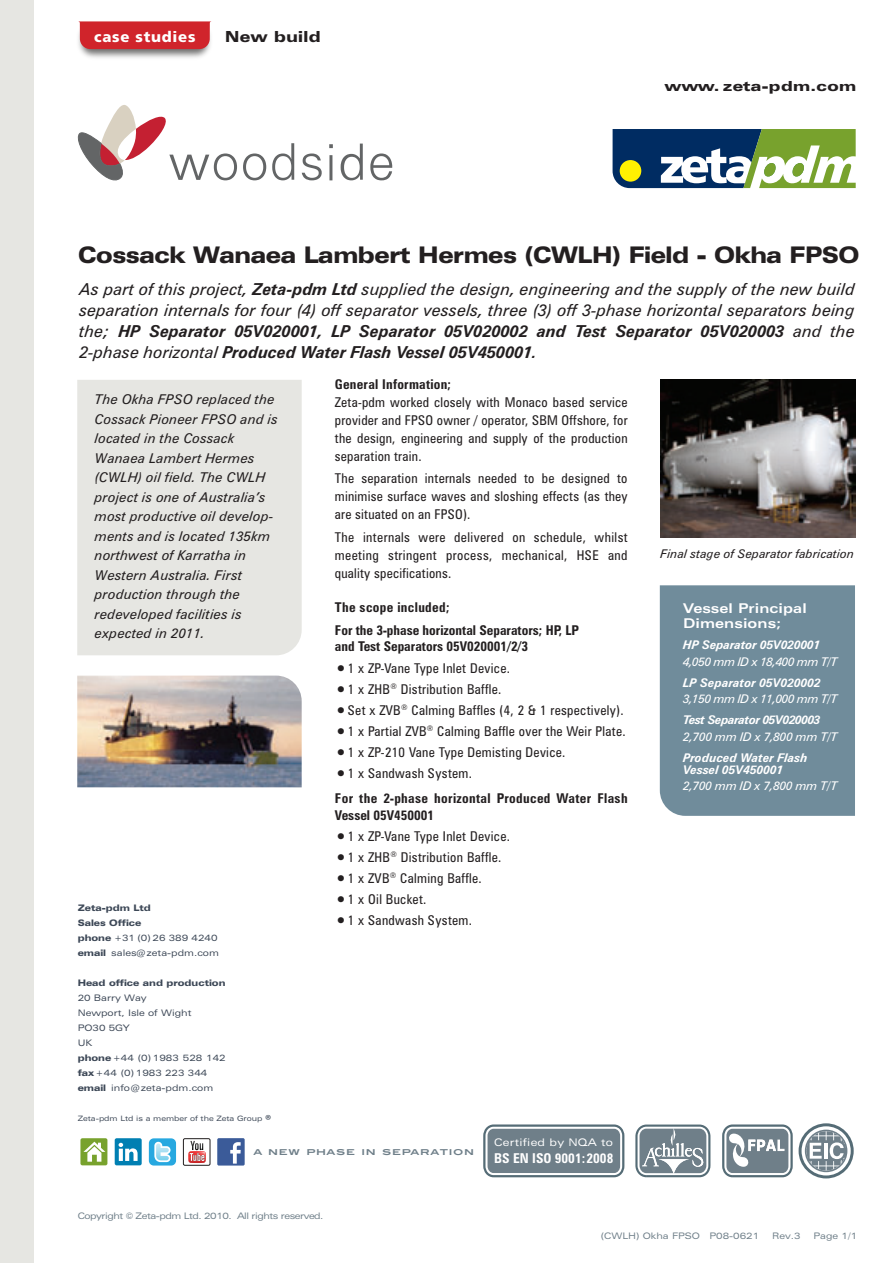
<style>
.page{position:relative;width:893px;height:1263px;background:#fff}
.page>*{position:absolute;margin:0;border:0;box-sizing:border-box;transform-origin:0 0}
.t1{font:900 expanded 22.95px "Zurich BT";letter-spacing:-.02em;color:#231f20;scale:.96 1}
.t2{font:italic 16.5px/21px "Zurich BT";letter-spacing:-.005em;color:#231f20;text-align:justify}
.t3{font:900 expanded 15.3px "Zurich BT";letter-spacing:.025em;color:#231f20}
.t4{font:900 14.85px "Frutiger LT";letter-spacing:.05em;color:#fff}
.t5{font:900 expanded 13.95px "Zurich BT";letter-spacing:.025em;color:#231f20;scale:1.08 1}
.t6{font:700 condensed 13.65px "Zurich BT";color:#fff}
.t7{font:condensed 13.5px/18px "Zurich BT";letter-spacing:.025em;color:#231f20;text-align:justify}
.t8{font:italic 13.5px/19.5px "Zurich BT";letter-spacing:.005em;color:#231f20}
.t9{font:700 condensed 13.5px/22.5px "Zurich BT";color:#231f20}
.t10{font:700 condensed 13.5px/25.5px "Zurich BT";letter-spacing:.025em;color:#231f20}
.t11{font:700 expanded 13.5px/15px "Zurich BT";letter-spacing:.005em;color:#fff}
.t12{font:700 condensed 13.5px "Zurich BT";letter-spacing:.02em;color:#231f20}
.t13{font:italic 700 12px/12px "Zurich BT";color:#fff}
.t14{font:italic 12px "Zurich BT";letter-spacing:-.04em;color:#fff}
.t15{font:italic 12px "Zurich BT";letter-spacing:-.005em;color:#231f20}
.t16{font:italic 700 12px "Zurich BT";letter-spacing:-.035em;color:#fff}
.t17{font:italic 12px "Zurich BT";letter-spacing:-.015em;color:#fff}
.t18{font:italic 12px "Zurich BT";letter-spacing:-.02em;color:#fff}
.t19{font:expanded 10.5px "Zurich BT";letter-spacing:.03em;color:#fff}
.t20{font:expanded 9px/15px "Zurich BT";color:#3d4857}
.t21{font:expanded 9px "Zurich BT";letter-spacing:-.045em;color:#6f7f89}
.t22{font:900 expanded 9px "Zurich BT";color:#3d4857}
.t23{font:expanded 9px "Zurich BT";color:#6f7f89}
.t24{font:700 8.1px "Blair ITC";letter-spacing:.075em;color:#6f7f89;scale:1.11 1}
.t25{font:expanded 7.35px "Zurich BT";color:#3d4857}
.s1{font-weight:700}
.s2{font-weight:700;font-size:21px}
.s3{font-size:21px}
.s4{font-weight:400}
.s5{font-weight:900}
.s6{font-family:"Myriad Pro";font-stretch:normal;font-size:14.85px}
</style>
<div class="page">
<div style="left:0;top:0;width:33px;height:1263px;background:#e6e6e2"></div>
<svg style="left:613px;top:129px;width:243px;height:59px"></svg>
<img style="left:33px;top:0;width:176px;height:108px">
<svg style="left:78px;top:21px;width:133px;height:28px;background:#d12e34"></svg>
<img style="left:660px;top:380px;width:195px;height:158px">
<div style="left:77px;top:380px;width:225px;height:275px;background:#e6e6e2"></div>
<img style="left:77px;top:676px;width:225px;height:111px">
<div style="left:660px;top:585px;width:195px;height:231px;background:#708c9b"></div>
<svg style="left:243px;top:153px;width:23px;height:27px"></svg>
<svg style="left:272px;top:143px;width:22px;height:37px"></svg>
<svg style="left:302px;top:153px;width:20px;height:27px"></svg>
<hr style="left:329px;top:155px;width:3px;height:25px;background:#636566">
<svg style="left:329px;top:144px;width:4px;height:4px"></svg>
<svg style="left:341px;top:144px;width:22px;height:36px"></svg>
<svg style="left:370px;top:153px;width:22px;height:27px"></svg>
<svg style="left:75px;top:104px;width:162px;height:77px"></svg>
<svg style="left:722px;top:1123px;width:132px;height:56px"></svg>
<svg style="left:635px;top:1124px;width:75px;height:53px"></svg>
<svg style="left:483px;top:1124px;width:141px;height:53px"></svg>
<div style="left:488px;top:1129px;width:132px;height:44px;background:#6f7f89;border-radius:6px"></div>
<div style="left:115px;top:1138px;width:27px;height:27px;background:#007fb2;border-radius:2px"></div>
<svg style="left:119px;top:1143px;width:19px;height:18px"></svg>
<div style="left:149px;top:1138px;width:27px;height:27px;background:#27a8e0;border-radius:5px"></div>
<svg style="left:154px;top:1142px;width:17px;height:20px"></svg>
<div style="left:217px;top:1138px;width:28px;height:27px;background:#3b5b99;border-radius:2px"></div>
<svg style="left:230px;top:1142px;width:11px;height:21px"></svg>
<div style="left:183px;top:1138px;width:27px;height:28px;border:1px solid #211e1e;border-radius:2px"></div>
<svg style="left:188px;top:1141px;width:18px;height:22px"></svg>
<div style="left:80px;top:1138px;width:27px;height:27px;background:#78a22d;border-radius:2px"></div>
<svg style="left:83px;top:1142px;width:22px;height:20px"></svg>
<p class="t4" style="left:94px;top:28px;width:103px">case studies</p>
<p class="t3" style="left:225px;top:28px;width:97px">New build</p>
<p class="t5" style="left:665px;top:78px;width:179px">www. zeta-pdm.com</p>
<h1 class="t1" style="left:78px;top:241px;width:815px">Cossack Wanaea Lambert Hermes (CWLH) Field - Okha FPSO</h1>
<p class="t2" style="left:80px;top:278px;width:777px">As part of this project, <span class="s1">Zeta-pdm Ltd</span> supplied the design, engineering and the supply of the new build separation internals for four (4) off separator vessels, three (3) off 3-phase horizontal separators being the; <span class="s1">HP Separator 05V020001, LP Separator 05V020002 and Test Separator 05V020003</span> and the 2-phase horizontal <span class="s1">Produced Water Flash Vessel 05V450001.</span></p>
<p class="t12" style="left:335px;top:376px;width:118px">General Information;</p>
<p class="t7" style="left:335px;top:393px;width:294px">Zeta-pdm worked closely with Monaco based service provider and FPSO owner / operator, SBM Offshore, for the design, engineering and supply of the production separation train.</p>
<p class="t7" style="left:335px;top:470px;width:294px">The separation internals needed to be designed to minimise surface waves and sloshing effects (as they are situated on an FPSO).</p>
<p class="t7" style="left:335px;top:528px;width:294px">The internals were delivered on schedule, whilst meeting stringent process, mechanical, HSE and quality specifications.</p>
<p class="t9" style="left:335px;top:596px;width:246px">The scope included;<br>For the 3-phase horizontal Separators; HP, LP</p>
<p class="t9" style="left:335px;top:635px;width:195px">and Test Separators 05V020001/2/3</p>
<p class="t7" style="left:335px;top:659px;width:177px"><span class="s2">•</span>1 x ZP-Vane Type Inlet Device.</p>
<p class="t7" style="left:335px;top:680px;width:168px"><span class="s2">•</span>1 x ZHB<sup>®</sup> Distribution Baffle.</p>
<p class="t7" style="left:335px;top:701px;width:290px"><span class="s2">•</span>Set x ZVB<sup>®</sup> Calming Baffles (4, 2 &amp; 1 respectively).</p>
<p class="t7" style="left:335px;top:722px;width:292px"><span class="s2">•</span>1 x Partial ZVB<sup>®</sup> Calming Baffle over the Weir Plate.</p>
<p class="t7" style="left:335px;top:743px;width:232px"><span class="s2">•</span>1 x ZP-210 Vane Type Demisting Device.</p>
<p class="t10" style="left:335px;top:760px;width:294px"><span class="s3">•</span><span class="s4">1 x Sandwash System.<br></span>For the 2-phase horizontal Produced Water Flash</p>
<p class="t9" style="left:335px;top:803px;width:101px">Vessel 05V450001</p>
<p class="t7" style="left:335px;top:827px;width:177px"><span class="s2">•</span>1 x ZP-Vane Type Inlet Device.</p>
<p class="t7" style="left:335px;top:848px;width:168px"><span class="s2">•</span>1 x ZHB<sup>®</sup> Distribution Baffle.</p>
<p class="t7" style="left:335px;top:869px;width:148px"><span class="s2">•</span>1 x ZVB<sup>®</sup> Calming Baffle.</p>
<p class="t7" style="left:335px;top:890px;width:93px"><span class="s2">•</span>1 x Oil Bucket.</p>
<p class="t7" style="left:335px;top:911px;width:139px"><span class="s2">•</span>1 x Sandwash System.</p>
<p class="t8" style="left:95px;top:390px;width:185px">The Okha FPSO replaced the<br>Cossack Pioneer FPSO and is located in the Cossack<br>Wanaea Lambert Hermes (CWLH) oil field. The CWLH project is one of Australia’s most productive oil develop&shy;ments and is located 135km northwest of Karratha in<br>Western Australia. First production through the redeveloped facilities is expected in 2011.</p>
<p class="t20" style="left:78px;top:901px;width:143px"><span class="s5">Zeta-pdm Ltd<br>Sales Office<br>phone</span> +31 (0) 26 389 4240 <span class="s5">email</span> sales@zeta-pdm.com</p>
<p class="t22" style="left:78px;top:978px;width:149px">Head office and production</p>
<p class="t20" style="left:78px;top:991px;width:150px">20 Barry Way<br>Newport, Isle of Wight<br>PO30 5GY<br>UK<br><span class="s5">phone</span> +44 (0) 1983 528 142 <span class="s5">fax</span> +44 (0) 1983 223 344 <span class="s5">email</span> info@zeta-pdm.com</p>
<p class="t25" style="left:78px;top:1114px;width:195px">Zeta-pdm Ltd is a member of the Zeta Group <span class="s6">®</span></p>
<p class="t24" style="left:254px;top:1147px;width:200px">A NEW PHASE IN SEPARATION</p>
<p class="t19" style="left:494px;top:1136px;width:120px">Certified by NQA to</p>
<p class="t6" style="left:494px;top:1149px;width:121px">BS EN ISO 9001:2008</p>
<p class="t21" style="left:78px;top:1210px;width:247px">Copyright © Zeta-pdm Ltd. 2010. All rights reserved.</p>
<p class="t15" style="left:661px;top:547px;width:195px">Final stage of Separator fabrication</p>
<p class="t11" style="left:683px;top:601px;width:125px">Vessel Principal<br>Dimensions;</p>
<p class="t13" style="left:683px;top:639px;width:139px">HP Separator 05V020001</p>
<p class="t14" style="left:683px;top:654px;width:156px">4,050 mm ID x 18,400 mm T/T</p>
<p class="t13" style="left:683px;top:676px;width:139px">LP Separator 05V020002</p>
<p class="t14" style="left:683px;top:691px;width:156px">3,150 mm ID x 11,000 mm T/T</p>
<p class="t16" style="left:683px;top:712px;width:139px">Test Separator 05V020003</p>
<p class="t17" style="left:683px;top:729px;width:156px">2,700 mm ID x 7,800 mm T/T</p>
<p class="t13" style="left:683px;top:751px;width:126px">Produced Water Flash<br>Vessel 05V450001</p>
<p class="t18" style="left:683px;top:778px;width:156px">2,700 mm ID x 7,800 mm T/T</p>
<p class="t23" style="left:601px;top:1230px;width:160px">(CWLH) Okha FPSO P08-0621</p>
<p class="t21" style="left:772px;top:1230px;width:30px">Rev.3</p>
<p class="t21" style="left:813px;top:1230px;width:45px">Page 1/1</p>
</div>
